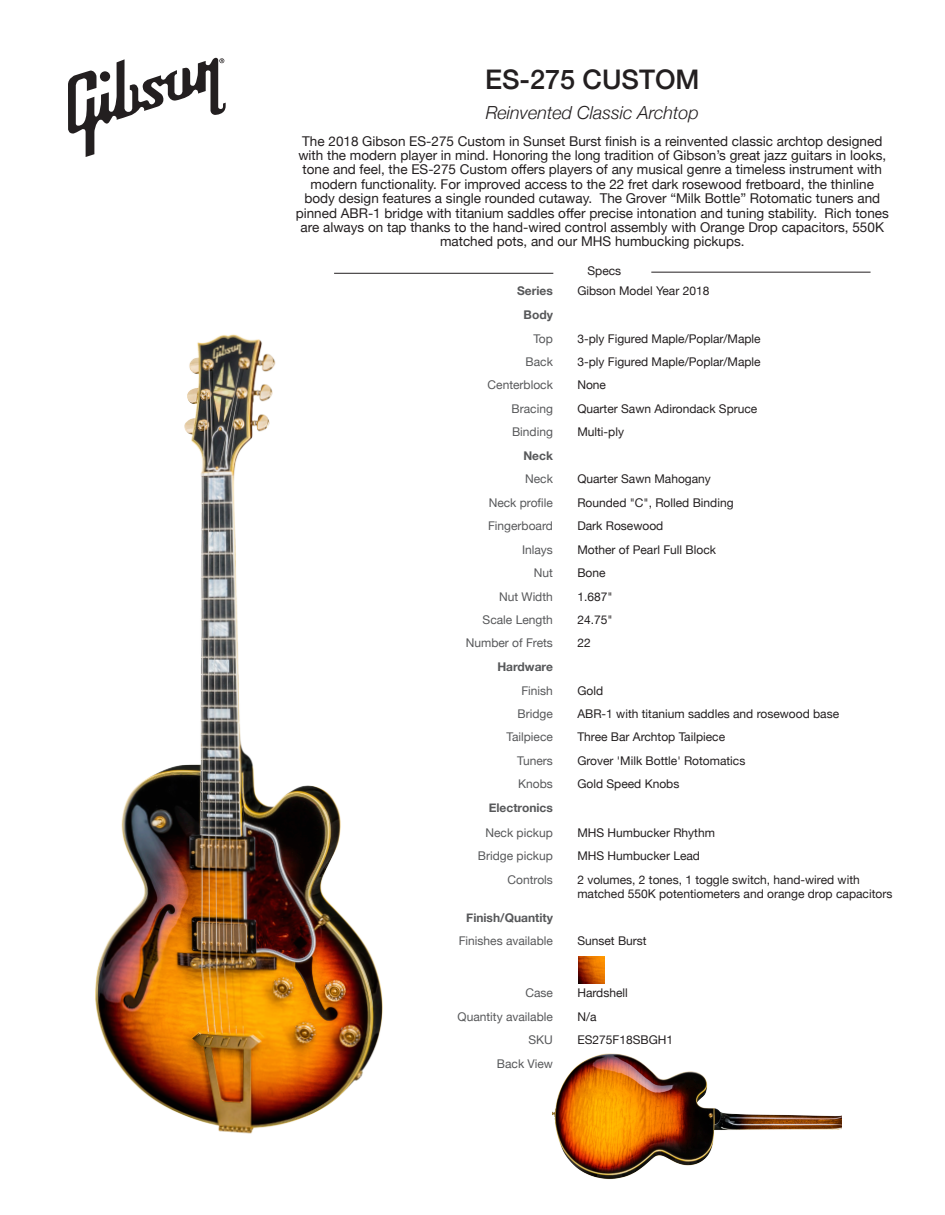
<style>
.page{position:relative;width:945px;height:1215px;background:#fff}
.page>*{position:absolute;margin:0;border:0;box-sizing:border-box;transform-origin:0 0}
.t1{font:500 27px "Helvetica Neue";color:#231f20}
.t2{font:italic 300 18px "Helvetica Neue";color:#231f20}
.t3{font:13.5px/14.4px "Helvetica Neue";color:#231f20;text-align:center}
.t4{font:12px/14.4px "Helvetica Neue";color:#231f20}
.t5{font:12px "Helvetica Neue";color:#57585a}
.t6{font:700 12px "Helvetica Neue";color:#57585a}
</style>
<div class="page">
<img style="left:95px;top:272px;width:380px;height:862px">
<svg style="left:68px;top:58px;width:158px;height:99px"></svg>
<img style="left:552px;top:1053px;width:290px;height:127px">
<hr style="left:651px;top:272px;width:220px;height:1px;background:#231f20">
<hr style="left:334px;top:273px;width:219px;height:1px;background:#231f20">
<img style="left:578px;top:957px;width:27px;height:26px">
<p class="t1" style="left:485px;top:57px;width:216px">ES-275 CUSTOM</p>
<p class="t2" style="left:486px;top:98px;width:215px">Reinvented Classic Archtop</p>
<p class="t3" style="left:296px;top:134px;width:595px">The 2018 Gibson ES-275 Custom in Sunset Burst finish is a reinvented classic archtop designed with the modern player in mind. Honoring the long tradition of Gibson’s great jazz guitars in looks, tone and feel, the ES-275 Custom offers players of any musical genre a timeless instrument with modern functionality. For improved access to the 22 fret dark rosewood fretboard, the thinline body design features a single rounded cutaway. The Grover “Milk Bottle” Rotomatic tuners and pinned ABR-1 bridge with titanium saddles offer precise intonation and tuning stability. Rich tones are always on tap thanks to the hand-wired control assembly with Orange Drop capacitors, 550K matched pots, and our MHS humbucking pickups.</p>
<p class="t4" style="left:588px;top:264px;width:35px">Specs</p>
<p class="t6" style="left:517px;top:282px;width:37px">Series</p>
<p class="t4" style="left:577px;top:284px;width:134px">Gibson Model Year 2018</p>
<p class="t6" style="left:524px;top:305px;width:31px">Body</p>
<p class="t5" style="left:533px;top:330px;width:21px">Top</p>
<p class="t4" style="left:577px;top:332px;width:185px">3-ply Figured Maple/Poplar/Maple</p>
<p class="t5" style="left:526px;top:353px;width:29px">Back</p>
<p class="t4" style="left:577px;top:355px;width:185px">3-ply Figured Maple/Poplar/Maple</p>
<p class="t5" style="left:488px;top:376px;width:67px">Centerblock</p>
<p class="t4" style="left:577px;top:379px;width:30px">None</p>
<p class="t5" style="left:512px;top:400px;width:43px">Bracing</p>
<p class="t4" style="left:577px;top:402px;width:182px">Quarter Sawn Adirondack Spruce</p>
<p class="t5" style="left:512px;top:423px;width:42px">Binding</p>
<p class="t4" style="left:577px;top:425px;width:48px">Multi-ply</p>
<p class="t6" style="left:523px;top:446px;width:31px">Neck</p>
<p class="t5" style="left:525px;top:470px;width:29px">Neck</p>
<p class="t4" style="left:577px;top:473px;width:135px">Quarter Sawn Mahogany</p>
<p class="t5" style="left:489px;top:494px;width:66px">Neck profile</p>
<p class="t4" style="left:577px;top:496px;width:158px">Rounded "C", Rolled Binding</p>
<p class="t5" style="left:488px;top:517px;width:66px">Fingerboard</p>
<p class="t4" style="left:577px;top:519px;width:87px">Dark Rosewood</p>
<p class="t5" style="left:522px;top:541px;width:32px">Inlays</p>
<p class="t4" style="left:577px;top:543px;width:140px">Mother of Pearl Full Block</p>
<p class="t5" style="left:534px;top:564px;width:21px">Nut</p>
<p class="t4" style="left:577px;top:566px;width:30px">Bone</p>
<p class="t5" style="left:499px;top:588px;width:55px">Nut Width</p>
<p class="t4" style="left:577px;top:590px;width:37px">1.687"</p>
<p class="t5" style="left:483px;top:611px;width:72px">Scale Length</p>
<p class="t4" style="left:577px;top:613px;width:37px">24.75"</p>
<p class="t5" style="left:466px;top:634px;width:89px">Number of Frets</p>
<p class="t4" style="left:577px;top:637px;width:15px">22</p>
<p class="t6" style="left:497px;top:657px;width:57px">Hardware</p>
<p class="t5" style="left:521px;top:682px;width:33px">Finish</p>
<p class="t4" style="left:577px;top:684px;width:27px">Gold</p>
<p class="t5" style="left:518px;top:705px;width:37px">Bridge</p>
<p class="t4" style="left:577px;top:707px;width:263px">ABR-1 with titanium saddles and rosewood base</p>
<p class="t5" style="left:506px;top:729px;width:48px">Tailpiece</p>
<p class="t4" style="left:577px;top:731px;width:149px">Three Bar Archtop Tailpiece</p>
<p class="t5" style="left:517px;top:752px;width:37px">Tuners</p>
<p class="t4" style="left:577px;top:754px;width:170px">Grover 'Milk Bottle' Rotomatics</p>
<p class="t5" style="left:518px;top:775px;width:36px">Knobs</p>
<p class="t4" style="left:577px;top:778px;width:104px">Gold Speed Knobs</p>
<p class="t6" style="left:489px;top:798px;width:66px">Electronics</p>
<p class="t5" style="left:486px;top:824px;width:69px">Neck pickup</p>
<p class="t4" style="left:577px;top:826px;width:139px">MHS Humbucker Rhythm</p>
<p class="t5" style="left:478px;top:847px;width:76px">Bridge pickup</p>
<p class="t4" style="left:577px;top:849px;width:124px">MHS Humbucker Lead</p>
<p class="t5" style="left:508px;top:871px;width:47px">Controls</p>
<p class="t4" style="left:577px;top:873px;width:316px">2 volumes, 2 tones, 1 toggle switch, hand-wired with matched 550K potentiometers and orange drop capacitors</p>
<p class="t6" style="left:466px;top:908px;width:88px">Finish/Quantity</p>
<p class="t5" style="left:459px;top:932px;width:96px">Finishes available</p>
<p class="t4" style="left:577px;top:934px;width:71px">Sunset Burst</p>
<p class="t5" style="left:525px;top:984px;width:29px">Case</p>
<p class="t4" style="left:577px;top:987px;width:52px">Hardshell</p>
<p class="t5" style="left:458px;top:1008px;width:97px">Quantity available</p>
<p class="t4" style="left:577px;top:1010px;width:21px">N/a</p>
<p class="t5" style="left:528px;top:1031px;width:26px">SKU</p>
<p class="t4" style="left:577px;top:1033px;width:97px">ES275F18SBGH1</p>
<p class="t5" style="left:497px;top:1055px;width:57px">Back View</p>
</div>
